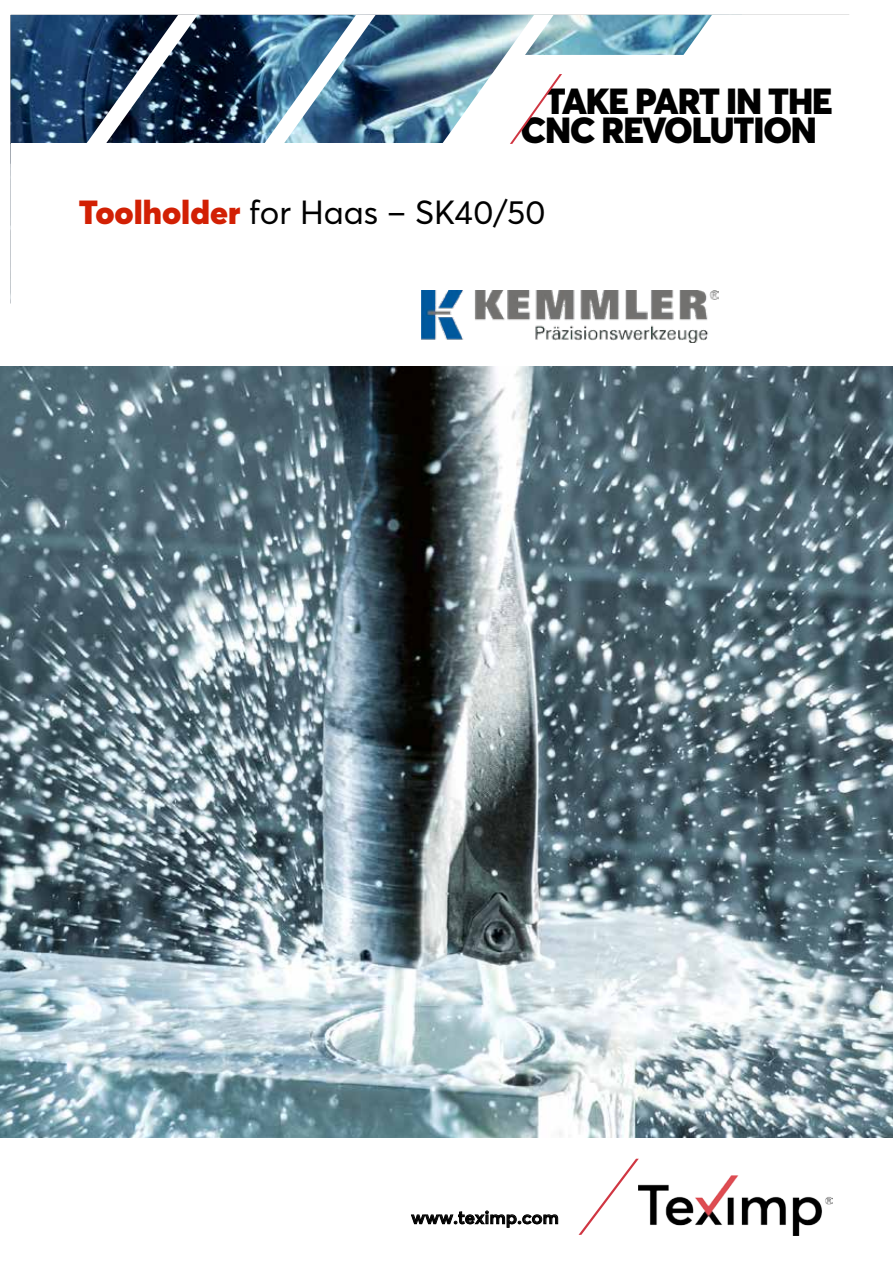
<style>
.page{position:relative;width:893px;height:1263px;background:#fff}
.page>*{position:absolute;margin:0;border:0;box-sizing:border-box;transform-origin:0 0}
.t1{font:900 35.85px/28.5px "Averta Std PE";letter-spacing:-.03em;color:#000}
.t2{font:33px "Averta Std PE";color:#000}
.t3{font:600 18px "Averta Std PE";color:#000}
.s1{font-weight:900;color:#d22004}
</style>
<div class="page">
<img style="left:11px;top:15px;width:431px;height:128px">
<svg style="left:565px;top:15px;width:113px;height:40px;background:#75aec2"></svg>
<img style="left:376px;top:55px;width:66px;height:88px">
<svg style="left:86px;top:15px;width:112px;height:128px"></svg>
<svg style="left:264px;top:15px;width:112px;height:128px"></svg>
<svg style="left:678px;top:15px;width:34px;height:40px"></svg>
<svg style="left:442px;top:15px;width:123px;height:129px"></svg>
<img style="left:642px;top:1175px;width:190px;height:60px">
<svg style="left:578px;top:1158px;width:64px;height:77px"></svg>
<img style="left:0;top:367px;width:893px;height:770px">
<img style="left:421px;top:290px;width:298px;height:53px">
<p class="t1" style="left:521px;top:86px;width:314px;text-indent:24px">TAKE PART IN THE<br>CNC REVOLUTION</p>
<p class="t2" style="left:79px;top:189px;width:469px"><span class="s1">Toolholder</span> for Haas – SK40/50</p>
<p class="t3" style="left:411px;top:1205px;width:149px">www.teximp.com</p>
</div>
